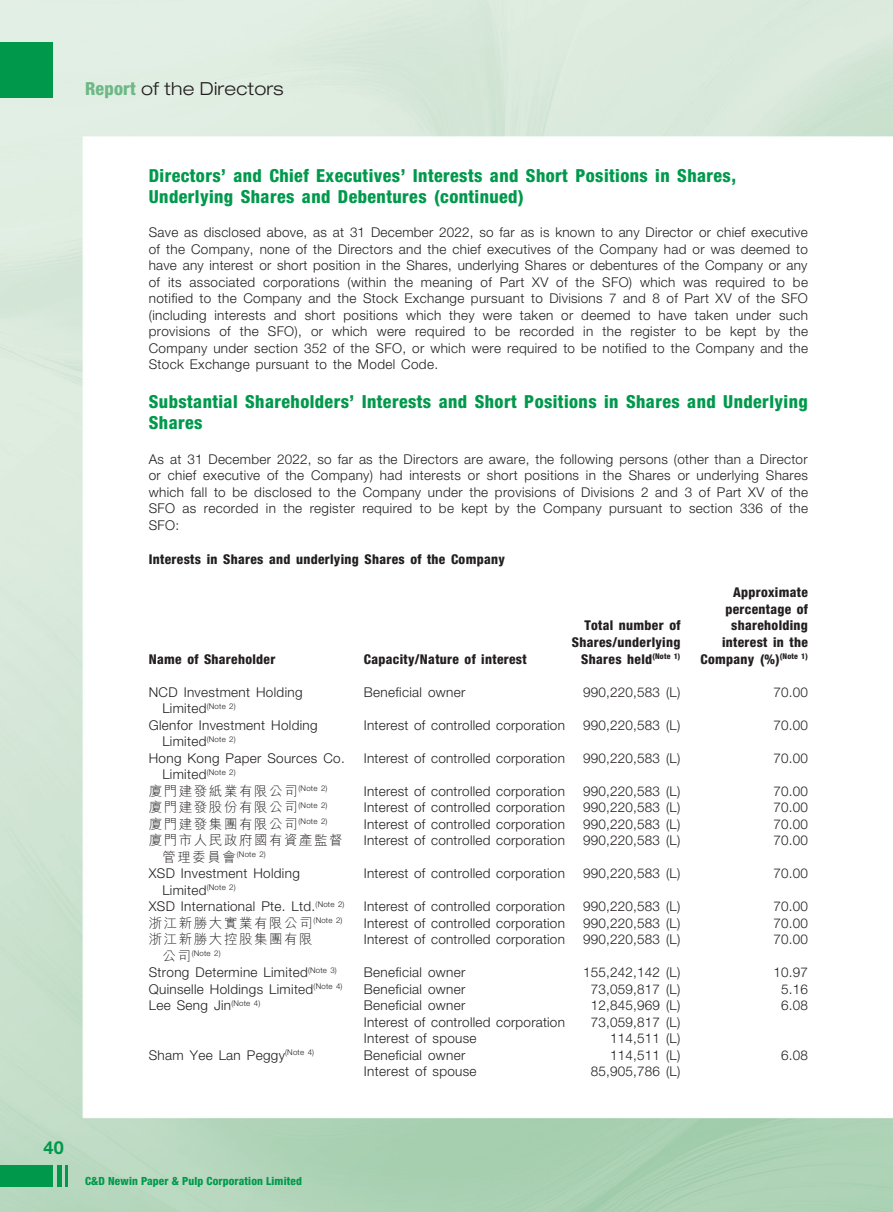
<style>
.page{position:relative;width:893px;height:1212px;background:#fff}
.page>*{position:absolute;margin:0;border:0;box-sizing:border-box;transform-origin:0 0}
._03_H1{font:800 condensed 18px/21px "Helvetica Neue LT Std";letter-spacing:.025em;color:#00994c}
.t1{font:300 expanded 18px "Helvetica Neue LT Std";letter-spacing:.015em;color:#231f20}
.t2{font:700 18px "Helvetica Neue LT Std";color:#00994c}
._01_Body_Text{font:300 13.5px/16.5px "Helvetica Neue LT Std";letter-spacing:.015em;color:#231f20;text-align:justify}
._15_Table_Stub{font:300 13.5px/16.5px "Helvetica Neue LT Std";letter-spacing:.015em;color:#231f20}
._01_Body_Text-2{font:800 condensed 13.5px/16.5px "Helvetica Neue LT Std";letter-spacing:.025em;color:#231f20;text-align:right}
._15_Table_Stub-2{font:300 13.5px "M Hei HK";letter-spacing:.115em;color:#231f20}
._04___H2{font:800 condensed 13.5px "Helvetica Neue LT Std";letter-spacing:.025em;color:#231f20}
.t3{font:800 condensed 11.25px "Helvetica Neue LT Std";letter-spacing:.015em;color:#00994c}
._15_Table_Stub-3{font:300 7.8px "Helvetica Neue LT Std";letter-spacing:.025em;color:#231f20}
.s1{font-weight:800;font-stretch:condensed;color:#6db886}
.s2{font-family:"M Hei HK";font-size:13.5px}
</style>
<div class="page">
<img style="left:0;top:0;width:892px;height:1212px">
<div style="left:0;top:1165px;width:53px;height:21px;background:#00994c"></div>
<div style="left:57px;top:1165px;width:5px;height:21px;background:#00994c"></div>
<hr style="left:65px;top:1165px;width:3px;height:21px;background:#00994c">
<div style="left:0;top:43px;width:53px;height:55px;background:#00994c"></div>
<h1 class="t1" style="left:85px;top:78px;width:200px"><span class="s1">Report</span> of the Directors</h1>
<p class="_03_H1" style="left:149px;top:165px;width:589px">Directors’ and Chief Executives’ Interests and Short Positions in Shares,<br>Underlying Shares and Debentures (continued)</p>
<p class="_01_Body_Text" style="left:149px;top:224px;width:661px">Save as disclosed above, as at 31 December 2022, so far as is known to any Director or chief executive of the Company, none of the Directors and the chief executives of the Company had or was deemed to have any interest or short position in the Shares, underlying Shares or debentures of the Company or any of its associated corporations (within the meaning of Part XV of the SFO) which was required to be notified to the Company and the Stock Exchange pursuant to Divisions 7 and 8 of Part XV of the SFO (including interests and short positions which they were taken or deemed to have taken under such provisions of the SFO), or which were required to be recorded in the register to be kept by the Company under section 352 of the SFO, or which were required to be notified to the Company and the Stock Exchange pursuant to the Model Code.</p>
<p class="_03_H1" style="left:149px;top:391px;width:660px">Substantial Shareholders’ Interests and Short Positions in Shares and Underlying<br>Shares</p>
<p class="_01_Body_Text" style="left:149px;top:451px;width:661px">As at 31 December 2022, so far as the Directors are aware, the following persons (other than a Director or chief executive of the Company) had interests or short positions in the Shares or underlying Shares which fall to be disclosed to the Company under the provisions of Divisions 2 and 3 of Part XV of the SFO as recorded in the register required to be kept by the Company pursuant to section 336 of the SFO:</p>
<p class="_04___H2" style="left:149px;top:551px;width:358px">Interests in Shares and underlying Shares of the Company</p>
<p class="_01_Body_Text-2" style="left:149px;top:650px;width:128px">Name of Shareholder</p>
<p class="_01_Body_Text-2" style="left:364px;top:650px;width:164px">Capacity/Nature of interest</p>
<p class="_01_Body_Text-2" style="left:572px;top:617px;width:110px">Total number of<br>Shares/underlying<br>Shares held<sup>(Note</sup> <sup>1)</sup></p>
<p class="_01_Body_Text-2" style="left:700px;top:584px;width:109px">Approximate percentage of shareholding interest in the<br>Company (%)<sup>(Note</sup> <sup>1)</sup></p>
<p class="_15_Table_Stub" style="left:162px;top:683px;width:142px;text-indent:-14px">NCD Investment Holding<br>Limited<sup>(Note</sup> <sup>2)</sup></p>
<p class="_15_Table_Stub" style="left:364px;top:683px;width:103px">Beneficial owner</p>
<p class="_01_Body_Text" style="left:583px;top:683px;width:99px">990,220,583 (L)</p>
<p class="_01_Body_Text" style="left:773px;top:683px;width:36px">70.00</p>
<p class="_15_Table_Stub" style="left:162px;top:716px;width:157px;text-indent:-14px">Glenfor Investment Holding<br>Limited<sup>(Note</sup> <sup>2)</sup></p>
<p class="_15_Table_Stub" style="left:364px;top:716px;width:203px">Interest of controlled corporation</p>
<p class="_01_Body_Text" style="left:583px;top:716px;width:99px">990,220,583 (L)</p>
<p class="_01_Body_Text" style="left:773px;top:716px;width:36px">70.00</p>
<p class="_15_Table_Stub" style="left:162px;top:749px;width:184px;text-indent:-14px">Hong Kong Paper Sources Co.<br>Limited<sup>(Note</sup> <sup>2)</sup></p>
<p class="_15_Table_Stub" style="left:364px;top:749px;width:203px">Interest of controlled corporation</p>
<p class="_01_Body_Text" style="left:583px;top:749px;width:99px">990,220,583 (L)</p>
<p class="_01_Body_Text" style="left:773px;top:749px;width:36px">70.00</p>
<p class="_15_Table_Stub-2" style="left:149px;top:781px;width:180px">廈門建發紙業有限公司<sup>(Note</sup> <sup>2)</sup></p>
<p class="_15_Table_Stub" style="left:364px;top:782px;width:203px">Interest of controlled corporation</p>
<p class="_01_Body_Text" style="left:583px;top:782px;width:99px">990,220,583 (L)</p>
<p class="_01_Body_Text" style="left:773px;top:782px;width:36px">70.00</p>
<p class="_15_Table_Stub-2" style="left:149px;top:797px;width:180px">廈門建發股份有限公司<sup>(Note</sup> <sup>2)</sup></p>
<p class="_15_Table_Stub" style="left:364px;top:799px;width:203px">Interest of controlled corporation</p>
<p class="_01_Body_Text" style="left:583px;top:799px;width:99px">990,220,583 (L)</p>
<p class="_01_Body_Text" style="left:773px;top:799px;width:36px">70.00</p>
<p class="_15_Table_Stub-2" style="left:149px;top:814px;width:180px">廈門建發集團有限公司<sup>(Note</sup> <sup>2)</sup></p>
<p class="_15_Table_Stub" style="left:364px;top:815px;width:203px">Interest of controlled corporation</p>
<p class="_01_Body_Text" style="left:583px;top:815px;width:99px">990,220,583 (L)</p>
<p class="_01_Body_Text" style="left:773px;top:815px;width:36px">70.00</p>
<p class="_15_Table_Stub-2" style="left:149px;top:830px;width:195px">廈門市人民政府國有資產監督</p>
<p class="_15_Table_Stub-3" style="left:162px;top:849px;width:105px"><span class="s2">管理委員會</span>(Note 2)</p>
<p class="_15_Table_Stub" style="left:364px;top:832px;width:203px">Interest of controlled corporation</p>
<p class="_01_Body_Text" style="left:583px;top:832px;width:99px">990,220,583 (L)</p>
<p class="_01_Body_Text" style="left:773px;top:832px;width:36px">70.00</p>
<p class="_15_Table_Stub" style="left:162px;top:865px;width:139px;text-indent:-14px">XSD Investment Holding<br>Limited<sup>(Note</sup> <sup>2)</sup></p>
<p class="_15_Table_Stub" style="left:364px;top:865px;width:203px">Interest of controlled corporation</p>
<p class="_01_Body_Text" style="left:583px;top:865px;width:99px">990,220,583 (L)</p>
<p class="_01_Body_Text" style="left:773px;top:865px;width:36px">70.00</p>
<p class="_15_Table_Stub" style="left:149px;top:898px;width:197px">XSD International Pte. Ltd.<sup>(Note</sup> <sup>2)</sup></p>
<p class="_15_Table_Stub" style="left:364px;top:898px;width:203px">Interest of controlled corporation</p>
<p class="_01_Body_Text" style="left:583px;top:898px;width:99px">990,220,583 (L)</p>
<p class="_01_Body_Text" style="left:773px;top:898px;width:36px">70.00</p>
<p class="_15_Table_Stub-2" style="left:149px;top:913px;width:195px">浙江新勝大實業有限公司<sup>(Note</sup> <sup>2)</sup></p>
<p class="_15_Table_Stub" style="left:364px;top:914px;width:203px">Interest of controlled corporation</p>
<p class="_01_Body_Text" style="left:583px;top:914px;width:99px">990,220,583 (L)</p>
<p class="_01_Body_Text" style="left:773px;top:914px;width:36px">70.00</p>
<p class="_15_Table_Stub-2" style="left:149px;top:929px;width:165px">浙江新勝大控股集團有限</p>
<p class="_15_Table_Stub-3" style="left:162px;top:948px;width:60px"><span class="s2">公司</span>(Note 2)</p>
<p class="_15_Table_Stub" style="left:364px;top:931px;width:203px">Interest of controlled corporation</p>
<p class="_01_Body_Text" style="left:583px;top:931px;width:99px">990,220,583 (L)</p>
<p class="_01_Body_Text" style="left:773px;top:931px;width:36px">70.00</p>
<p class="_15_Table_Stub" style="left:149px;top:964px;width:190px">Strong Determine Limited<sup>(Note</sup> <sup>3)</sup></p>
<p class="_15_Table_Stub" style="left:364px;top:964px;width:103px">Beneficial owner</p>
<p class="_01_Body_Text" style="left:583px;top:964px;width:99px">155,242,142 (L)</p>
<p class="_01_Body_Text" style="left:773px;top:964px;width:36px">10.97</p>
<p class="_15_Table_Stub" style="left:149px;top:980px;width:195px">Quinselle Holdings Limited<sup>(Note</sup> <sup>4)</sup></p>
<p class="_15_Table_Stub" style="left:364px;top:980px;width:103px">Beneficial owner</p>
<p class="_01_Body_Text" style="left:591px;top:980px;width:91px">73,059,817 (L)</p>
<p class="_01_Body_Text" style="left:781px;top:980px;width:28px">5.16</p>
<p class="_15_Table_Stub" style="left:149px;top:997px;width:113px">Lee Seng Jin<sup>(Note</sup> <sup>4)</sup></p>
<p class="_15_Table_Stub" style="left:364px;top:997px;width:103px">Beneficial owner</p>
<p class="_01_Body_Text" style="left:591px;top:997px;width:91px">12,845,969 (L)</p>
<p class="_01_Body_Text" style="left:781px;top:997px;width:28px">6.08</p>
<p class="_15_Table_Stub" style="left:364px;top:1013px;width:203px">Interest of controlled corporation</p>
<p class="_01_Body_Text" style="left:591px;top:1013px;width:91px">73,059,817 (L)</p>
<p class="_15_Table_Stub" style="left:364px;top:1030px;width:114px">Interest of spouse</p>
<p class="_01_Body_Text" style="left:610px;top:1030px;width:72px">114,511 (L)</p>
<p class="_15_Table_Stub" style="left:149px;top:1046px;width:167px">Sham Yee Lan Peggy<sup>(Note</sup> <sup>4)</sup></p>
<p class="_15_Table_Stub" style="left:364px;top:1046px;width:103px">Beneficial owner</p>
<p class="_01_Body_Text" style="left:610px;top:1046px;width:72px">114,511 (L)</p>
<p class="_01_Body_Text" style="left:781px;top:1046px;width:28px">6.08</p>
<p class="_15_Table_Stub" style="left:364px;top:1063px;width:114px">Interest of spouse</p>
<p class="_01_Body_Text" style="left:591px;top:1063px;width:91px">85,905,786 (L)</p>
<h1 class="t2" style="left:44px;top:1137px;width:22px">40</h1>
<p class="t3" style="left:85px;top:1174px;width:218px">C&amp;D Newin Paper &amp; Pulp Corporation Limited</p>
</div>
